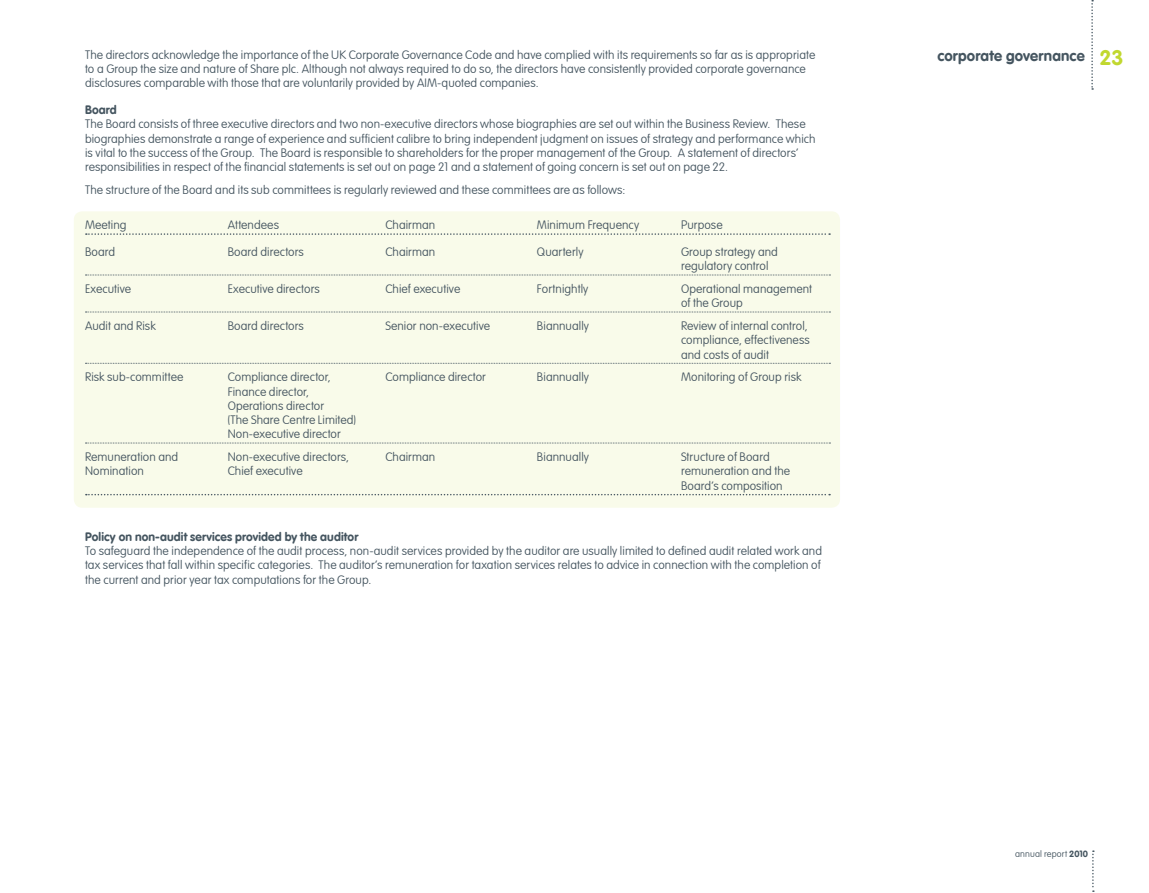
<style>
.page{position:relative;width:1149px;height:893px;background:#fff}
.page>*{position:absolute;margin:0;border:0;box-sizing:border-box;transform-origin:0 0}
.t1{font:700 21px "VAG Rounded LT";color:#c1d82f}
.t2{font:700 15px "VAG Rounded LT";letter-spacing:.01em;color:#455560}
.t3{font:100 12px/14.2px "VAG Rounded LT";letter-spacing:.005em;color:#455560}
.t4{font:700 12px "VAG Rounded LT";letter-spacing:.01em;color:#455560}
.t5{font:100 9px "VAG Rounded LT";letter-spacing:.015em;color:#455560}
.s1{font-weight:700}
</style>
<div class="page">
<svg style="left:1091px;top:0;width:1px;height:90px"></svg>
<svg style="left:1092px;top:850px;width:1px;height:42px"></svg>
<div style="left:74px;top:211px;width:765px;height:297px;background:#f9fbea;border-radius:9px"></div>
<svg style="left:86px;top:233px;width:743px;height:2px"></svg>
<svg style="left:85px;top:275px;width:745px;height:1px"></svg>
<svg style="left:85px;top:312px;width:745px;height:1px"></svg>
<svg style="left:85px;top:363px;width:745px;height:1px"></svg>
<svg style="left:85px;top:443px;width:745px;height:1px"></svg>
<svg style="left:86px;top:494px;width:743px;height:1px"></svg>
<p class="t3" style="left:85px;top:48px;width:731px">The directors acknowledge the importance of the UK Corporate Governance Code and have complied with its requirements so far as is appropriate</p>
<p class="t2" style="left:937px;top:47px;width:149px">corporate governance</p>
<p class="t3" style="left:85px;top:62px;width:722px">to a Group the size and nature of Share plc. Although not always required to do so, the directors have consistently provided corporate governance disclosures comparable with those that are voluntarily provided by AIM-quoted companies.</p>
<p class="t4" style="left:85px;top:103px;width:33px">Board</p>
<p class="t3" style="left:85px;top:117px;width:731px">The Board consists of three executive directors and two non-executive directors whose biographies are set out within the Business Review. These biographies demonstrate a range of experience and sufficient calibre to bring independent judgment on issues of strategy and performance which is vital to the success of the Group. The Board is responsible to shareholders for the proper management of the Group. A statement of directors’ responsibilities in respect of the financial statements is set out on page 21 and a statement of going concern is set out on page 22.</p>
<p class="t3" style="left:85px;top:183px;width:541px">The structure of the Board and its sub committees is regularly reviewed and these committees are as follows:</p>
<p class="t3" style="left:85px;top:218px;width:43px">Meeting</p>
<p class="t3" style="left:228px;top:218px;width:53px">Attendees</p>
<p class="t3" style="left:385px;top:218px;width:51px">Chairman</p>
<p class="t3" style="left:537px;top:218px;width:104px">Minimum Frequency</p>
<p class="t3" style="left:681px;top:218px;width:43px">Purpose</p>
<p class="t3" style="left:85px;top:245px;width:32px">Board</p>
<p class="t3" style="left:228px;top:245px;width:78px">Board directors</p>
<p class="t3" style="left:385px;top:245px;width:51px">Chairman</p>
<p class="t3" style="left:537px;top:245px;width:48px">Quarterly</p>
<p class="t3" style="left:681px;top:245px;width:98px">Group strategy and regulatory control</p>
<p class="t3" style="left:85px;top:282px;width:47px">Executive</p>
<p class="t3" style="left:228px;top:282px;width:94px">Executive directors</p>
<p class="t3" style="left:385px;top:282px;width:76px">Chief executive</p>
<p class="t3" style="left:537px;top:282px;width:53px">Fortnightly</p>
<p class="t3" style="left:681px;top:282px;width:132px">Operational management of the Group</p>
<p class="t3" style="left:85px;top:319px;width:72px">Audit and Risk</p>
<p class="t3" style="left:228px;top:319px;width:78px">Board directors</p>
<p class="t3" style="left:385px;top:319px;width:106px">Senior non-executive</p>
<p class="t3" style="left:537px;top:319px;width:53px">Biannually</p>
<p class="t3" style="left:681px;top:319px;width:130px">Review of internal control, compliance, effectiveness and costs of audit</p>
<p class="t3" style="left:85px;top:370px;width:100px">Risk sub-committee</p>
<p class="t3" style="left:228px;top:370px;width:104px">Compliance director,</p>
<p class="t3" style="left:385px;top:370px;width:102px">Compliance director</p>
<p class="t3" style="left:537px;top:370px;width:53px">Biannually</p>
<p class="t3" style="left:681px;top:370px;width:122px">Monitoring of Group risk</p>
<p class="t3" style="left:228px;top:385px;width:130px">Finance director,<br>Operations director<br>(The Share Centre Limited)<br>Non-executive director</p>
<p class="t3" style="left:85px;top:450px;width:95px">Remuneration and</p>
<p class="t3" style="left:228px;top:450px;width:123px">Non-executive directors,</p>
<p class="t3" style="left:385px;top:450px;width:51px">Chairman</p>
<p class="t3" style="left:537px;top:450px;width:53px">Biannually</p>
<p class="t3" style="left:681px;top:450px;width:90px">Structure of Board</p>
<p class="t3" style="left:85px;top:464px;width:60px">Nomination</p>
<p class="t3" style="left:228px;top:464px;width:76px">Chief executive</p>
<p class="t3" style="left:681px;top:464px;width:110px">remuneration and the<br>Board’s composition</p>
<p class="t4" style="left:85px;top:530px;width:275px">Policy on non-audit services provided by the auditor</p>
<p class="t3" style="left:85px;top:544px;width:738px">To safeguard the independence of the audit process, non-audit services provided by the auditor are usually limited to defined audit related work and tax services that fall within specific categories. The auditor’s remuneration for taxation services relates to advice in connection with the completion of the current and prior year tax computations for the Group.</p>
<h1 class="t1" style="left:1098px;top:46px;width:26px">23</h1>
<p class="t5" style="left:1014px;top:849px;width:74px">annual report <span class="s1">2010</span></p>
</div>
